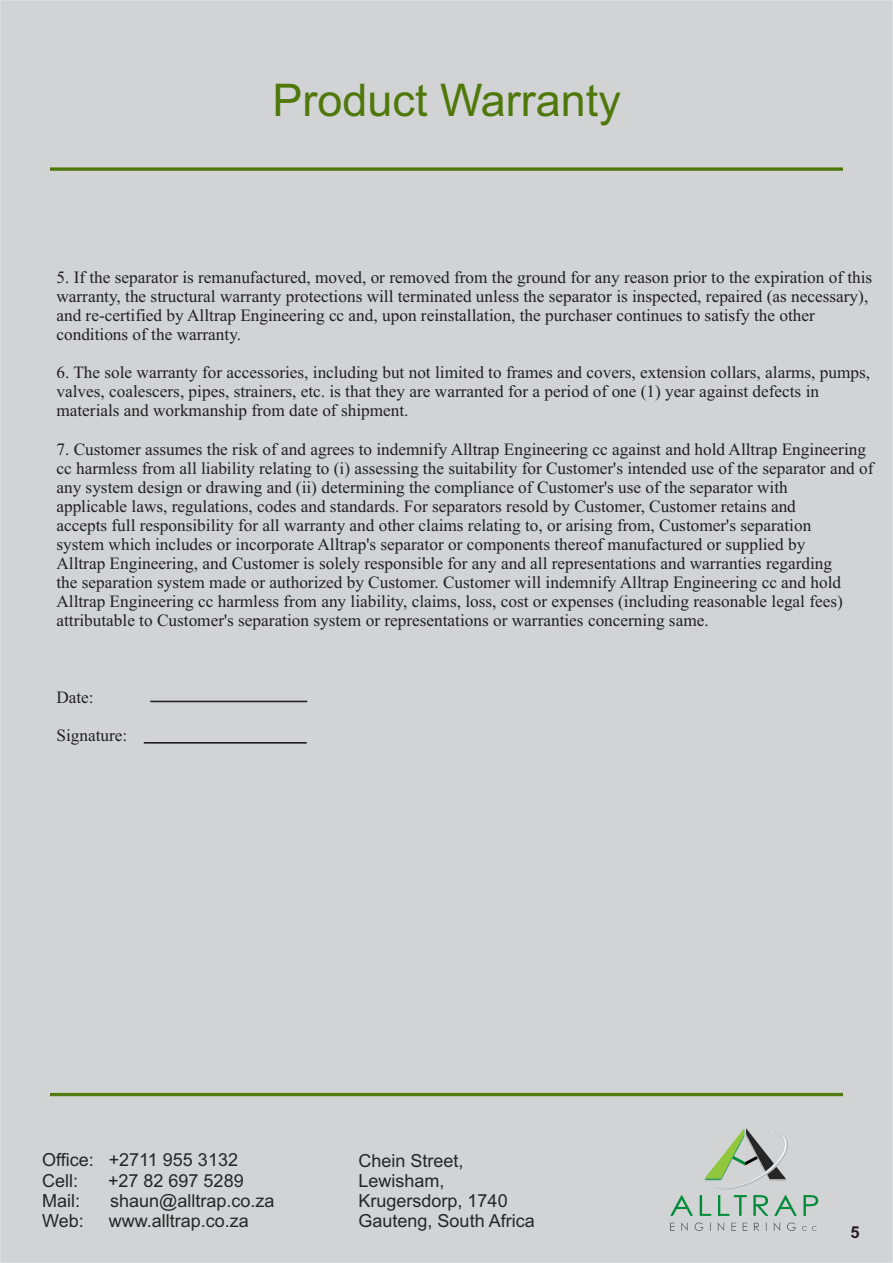
<style>
.page{position:relative;width:893px;height:1263px;background:#d1d3d4}
.page>*{position:absolute;margin:0;border:0;box-sizing:border-box;transform-origin:0 0}
.t1{font:45px "Arial";color:#4f780a}
.t2{font:18px/20.1px "Arial";color:#262626}
.t3{font:17.25px/19px "Times New Roman";color:#231f20}
.t4{font:700 16.5px "Arial";color:#231f20}
</style>
<div class="page">
<svg style="left:150px;top:700px;width:158px;height:2px"></svg>
<svg style="left:143px;top:742px;width:164px;height:2px"></svg>
<svg style="left:670px;top:1128px;width:150px;height:103px;background:#bcc7bf"></svg>
<svg style="left:50px;top:167px;width:793px;height:4px;background:#64862b"></svg>
<hr style="left:50px;top:1093px;width:793px;height:3px;background:#527a10">
<h1 class="t1" style="left:272px;top:83px;width:350px">Product Warranty</h1>
<p class="t3" style="left:56px;top:269px;width:817px">5. If the separator is remanufactured, moved, or removed from the ground for any reason prior to the expiration of this warranty, the structural warranty protections will terminated unless the separator is inspected, repaired (as necessary), and re-certified by Alltrap Engineering cc and, upon reinstallation, the purchaser continues to satisfy the other conditions of the warranty.</p>
<p class="t3" style="left:56px;top:364px;width:815px">6. The sole warranty for accessories, including but not limited to frames and covers, extension collars, alarms, pumps, valves, coalescers, pipes, strainers, etc. is that they are warranted for a period of one (1) year against defects in materials and workmanship from date of shipment.</p>
<p class="t3" style="left:56px;top:441px;width:819px">7. Customer assumes the risk of and agrees to indemnify Alltrap Engineering cc against and hold Alltrap Engineering cc harmless from all liability relating to (i) assessing the suitability for Customer's intended use of the separator and of any system design or drawing and (ii) determining the compliance of Customer's use of the separator with<br>applicable laws, regulations, codes and standards. For separators resold by Customer, Customer retains and<br>accepts full responsibility for all warranty and other claims relating to, or arising from, Customer's separation<br>system which includes or incorporate Alltrap's separator or components thereof manufactured or supplied by<br>Alltrap Engineering, and Customer is solely responsible for any and all representations and warranties regarding<br>the separation system made or authorized by Customer. Customer will indemnify Alltrap Engineering cc and hold Alltrap Engineering cc harmless from any liability, claims, loss, cost or expenses (including reasonable legal fees) attributable to Customer's separation system or representations or warranties concerning same.</p>
<p class="t3" style="left:56px;top:689px;width:39px">Date:</p>
<p class="t3" style="left:56px;top:727px;width:72px">Signature:</p>
<p class="t2" style="left:42px;top:1152px;width:197px">Office: +2711 955 3132<br>Cell:</p>
<p class="t2" style="left:108px;top:1172px;width:137px">+27 82 697 5289</p>
<p class="t2" style="left:42px;top:1192px;width:39px">Mail:</p>
<p class="t2" style="left:110px;top:1192px;width:166px">shaun@alltrap.co.za</p>
<p class="t2" style="left:42px;top:1212px;width:43px">Web:</p>
<p class="t2" style="left:109px;top:1212px;width:142px">www.alltrap.co.za</p>
<p class="t2" style="left:359px;top:1152px;width:178px">Chein Street,<br>Lewisham,<br>Krugersdorp, 1740<br>Gauteng, South Africa</p>
<p class="t4" style="left:850px;top:1225px;width:11px">5</p>
</div>
